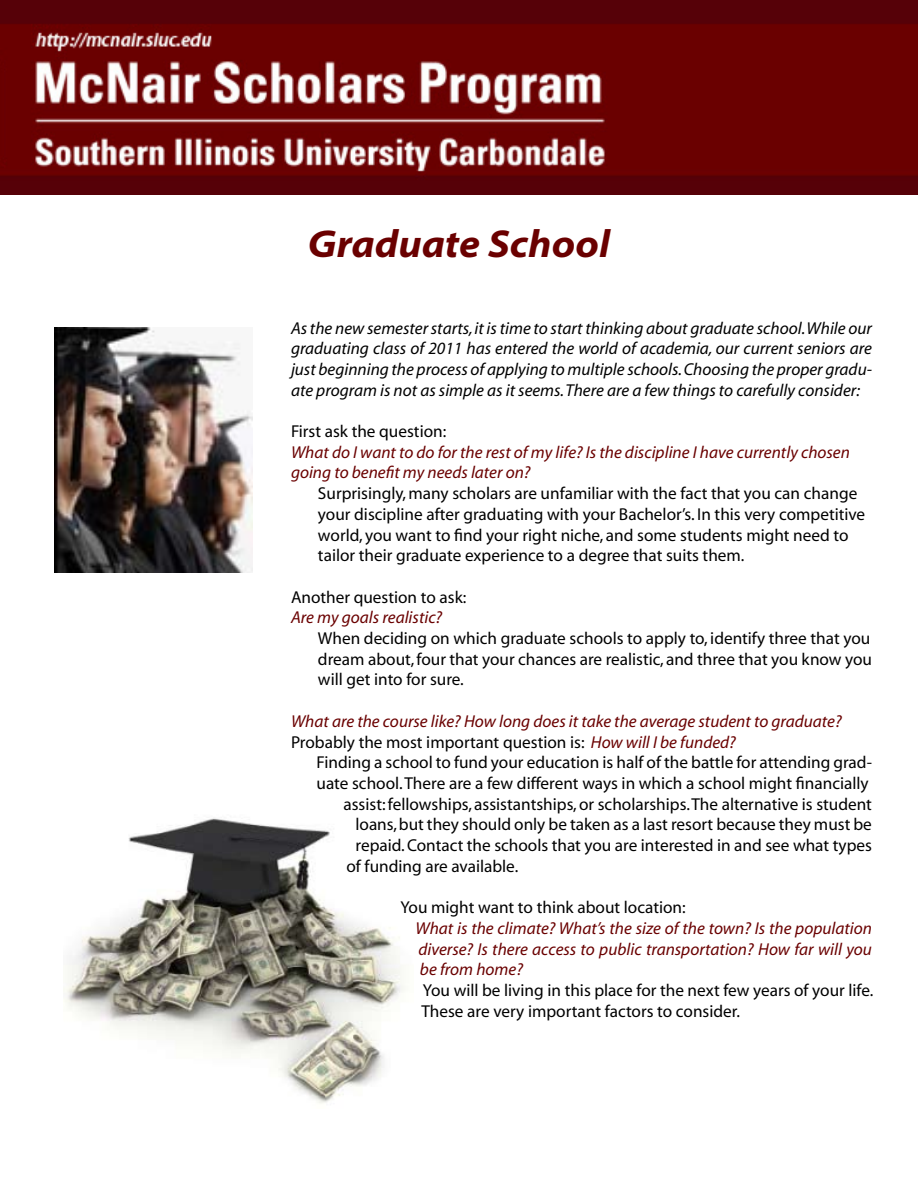
<style>
.page{position:relative;width:918px;height:1188px;background:#fff}
.page>*{position:absolute;margin:0;border:0;box-sizing:border-box;transform-origin:0 0}
.t1{font:39px "Myriad MM It 700 700";color:#6a0000}
.t2{font:17.25px/20.7px "Myriad MM 400 600";color:#000}
.t3{font:17.25px/20.7px "Myriad MM It 400 600";color:#6a0000}
.t4{font:17.25px/20.7px "Myriad MM It 400 600";color:#000;text-align:justify}
.s1{font-family:"Myriad MM It 400 600";color:#6a0000}
</style>
<div class="page">
<img style="left:63px;top:818px;width:342px;height:286px">
<img style="left:757px;top:0;width:161px;height:195px">
<img style="left:0;top:0;width:757px;height:195px">
<img style="left:54px;top:327px;width:198px;height:245px">
<h1 class="t1" style="left:308px;top:225px;width:304px">Graduate School</h1>
<p class="t4" style="left:291px;top:318px;width:583px">As the new semester starts, it is time to start thinking about graduate school. While our graduating class of 2011 has entered the world of academia, our current seniors are just beginning the process of applying to multiple schools. Choosing the proper gradu&shy;ate program is not as simple as it seems. There are a few things to carefully consider:</p>
<p class="t2" style="left:291px;top:422px;width:157px">First ask the question:</p>
<p class="t3" style="left:291px;top:443px;width:561px">What do I want to do for the rest of my life? Is the discipline I have currently chosen going to benefit my needs later on?</p>
<p class="t2" style="left:318px;top:484px;width:549px">Surprisingly, many scholars are unfamiliar with the fact that you can change your discipline after graduating with your Bachelor’s. In this very competitive world, you want to find your right niche, and some students might need to tailor their graduate experience to a degree that suits them.</p>
<p class="t2" style="left:291px;top:587px;width:177px">Another question to ask:</p>
<p class="t3" style="left:291px;top:608px;width:153px">Are my goals realistic?</p>
<p class="t2" style="left:318px;top:629px;width:556px;text-align:justify">When deciding on which graduate schools to apply to, identify three that you dream about, four that your chances are realistic, and three that you know you will get into for sure.</p>
<p class="t3" style="left:291px;top:712px;width:552px">What are the course like? How long does it take the average student to graduate?</p>
<p class="t2" style="left:291px;top:732px;width:446px">Probably the most important question is: <span class="s1">How will I be funded?</span></p>
<p class="t2" style="left:316px;top:753px;width:557px">Finding a school to fund your education is half of the battle for attending grad-</p>
<p class="t2" style="left:316px;top:774px;width:554px">uate school. There are a few different ways in which a school might financially</p>
<p class="t2" style="left:343px;top:794px;width:530px">assist: fellowships, assistantships, or scholarships. The alternative is student</p>
<p class="t2" style="left:355px;top:815px;width:518px">loans, but they should only be taken as a last resort because they must be</p>
<p class="t2" style="left:355px;top:836px;width:518px">repaid. Contact the schools that you are interested in and see what types</p>
<p class="t2" style="left:346px;top:857px;width:173px">of funding are available.</p>
<p class="t2" style="left:400px;top:898px;width:287px">You might want to think about location:</p>
<p class="t3" style="left:415px;top:919px;width:458px;text-align:justify">What is the climate? What’s the size of the town? Is the population diverse? Is there access to public transportation? How far will you be from home?</p>
<p class="t2" style="left:421px;top:981px;width:453px">You will be living in this place for the next few years of your life.<br>These are very important factors to consider.</p>
</div>
